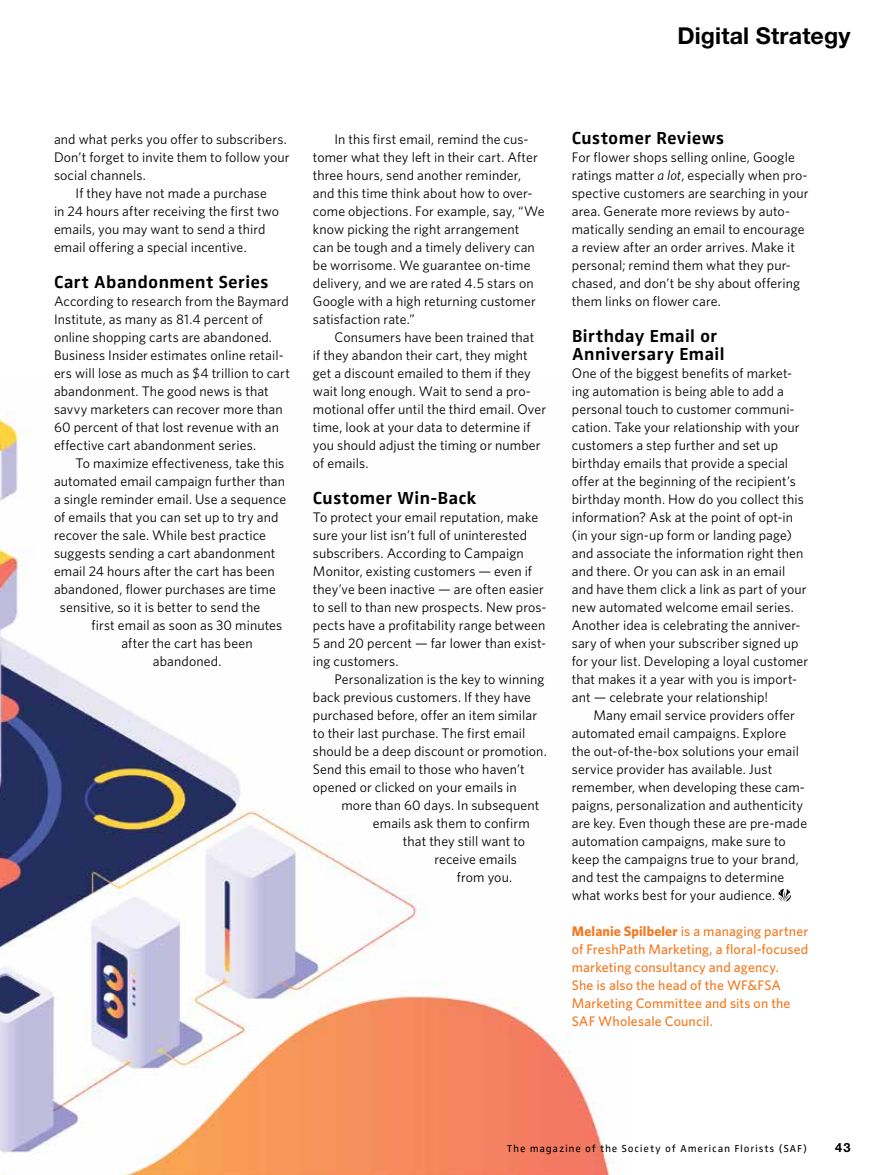
<style>
.page{position:relative;width:891px;height:1175px;background:#fff}
.page>*{position:absolute;margin:0;border:0;box-sizing:border-box;transform-origin:0 0}
.t1{font:700 23.25px "Helvetica Neue LT Std";letter-spacing:.005em;color:#000}
.t2{font:700 18px/18px "Zwo Corr Pro";letter-spacing:-.005em;color:#000}
.t3{font:13.8px/18px "Whitney";letter-spacing:.005em;color:#000}
.t4{font:500 13.8px/18px "Whitney";letter-spacing:.01em;color:#f47920}
.t5{font:700 12.75px "Helvetica Neue LT Std";color:#000}
.t6{font:10.5px "Zwo Corr Pro";letter-spacing:.07em;color:#000}
.s1{font-style:italic}
.s2{font-weight:700}
</style>
<div class="page">
<img style="left:0;top:414px;width:610px;height:760px">
<svg style="left:778px;top:888px;width:13px;height:13px"></svg>
<h1 class="t1" style="left:677px;top:21px;width:175px">Digital Strategy</h1>
<p class="t3" style="left:54px;top:130px;width:234px">and what perks you offer to subscribers.</p>
<p class="t3" style="left:54px;top:148px;width:237px">Don’t forget to invite them to follow your</p>
<p class="t3" style="left:54px;top:166px;width:93px">social channels.</p>
<p class="t3" style="left:76px;top:184px;width:193px">If they have not made a purchase</p>
<p class="t3" style="left:54px;top:202px;width:227px">in 24 hours after receiving the first two</p>
<p class="t3" style="left:54px;top:220px;width:213px">emails, you may want to send a third</p>
<p class="t3" style="left:54px;top:238px;width:194px">email offering a special incentive.</p>
<h2 class="t2" style="left:54px;top:271px;width:216px">Cart Abandonment Series</h2>
<p class="t3" style="left:54px;top:292px;width:238px">According to research from the Baymard Institute, as many as 81.4 percent of online shopping carts are abandoned.<br>Business Insider estimates online retail&shy;ers will lose as much as $4 trillion to cart abandonment. The good news is that savvy marketers can recover more than 60 percent of that lost revenue with an effective cart abandonment series.</p>
<p class="t3" style="left:76px;top:454px;width:210px">To maximize effectiveness, take this</p>
<p class="t3" style="left:54px;top:472px;width:233px">automated email campaign further than</p>
<p class="t3" style="left:54px;top:490px;width:234px">a single reminder email. Use a sequence</p>
<p class="t3" style="left:54px;top:508px;width:226px">of emails that you can set up to try and</p>
<p class="t3" style="left:54px;top:526px;width:214px">recover the sale. While best practice</p>
<p class="t3" style="left:54px;top:544px;width:223px">suggests sending a cart abandonment</p>
<p class="t3" style="left:54px;top:562px;width:222px">email 24 hours after the cart has been</p>
<p class="t3" style="left:54px;top:580px;width:223px">abandoned, flower purchases are time</p>
<p class="t3" style="left:60px;top:598px;width:202px">sensitive, so it is better to send the</p>
<p class="t3" style="left:91px;top:616px;width:192px">first email as soon as 30 minutes</p>
<p class="t3" style="left:121px;top:634px;width:133px">after the cart has been</p>
<p class="t3" style="left:153px;top:652px;width:70px">abandoned.</p>
<p class="t3" style="left:313px;top:130px;width:233px;text-indent:22px">In this first email, remind the cus&shy;tomer what they left in their cart. After three hours, send another reminder, and this time think about how to over&shy;come objections. For example, say, “We know picking the right arrangement<br>can be tough and a timely delivery can be worrisome. We guarantee on-time delivery, and we are rated 4.5 stars on Google with a high returning customer satisfaction rate.”</p>
<p class="t3" style="left:313px;top:328px;width:235px;text-indent:22px">Consumers have been trained that<br>if they abandon their cart, they might get a discount emailed to them if they wait long enough. Wait to send a pro&shy;motional offer until the third email. Over time, look at your data to determine if you should adjust the timing or number of emails.</p>
<h2 class="t2" style="left:313px;top:487px;width:165px">Customer Win-Back</h2>
<p class="t3" style="left:313px;top:508px;width:235px">To protect your email reputation, make sure your list isn’t full of uninterested subscribers. According to Campaign Monitor, existing customers — even if they’ve been inactive — are often easier to sell to than new prospects. New pros&shy;pects have a profitability range between 5 and 20 percent — far lower than exist&shy;ing customers.</p>
<p class="t3" style="left:313px;top:670px;width:235px;text-indent:22px">Personalization is the key to winning back previous customers. If they have purchased before, offer an item similar to their last purchase. The first email should be a deep discount or promotion.<br>Send this email to those who haven’t opened or clicked on your emails in</p>
<p class="t3" style="left:341px;top:796px;width:199px">more than 60 days. In subsequent</p>
<p class="t3" style="left:373px;top:814px;width:158px">emails ask them to confirm</p>
<p class="t3" style="left:403px;top:832px;width:124px">that they still want to</p>
<p class="t3" style="left:434px;top:850px;width:84px">receive emails</p>
<p class="t3" style="left:457px;top:868px;width:57px">from you.</p>
<h2 class="t2" style="left:572px;top:127px;width:154px">Customer Reviews</h2>
<p class="t3" style="left:572px;top:148px;width:238px">For flower shops selling online, Google ratings matter <span class="s1">a lot</span>, especially when pro&shy;spective customers are searching in your area. Generate more reviews by auto&shy;matically sending an email to encourage a review after an order arrives. Make it personal; remind them what they pur&shy;chased, and don’t be shy about offering them links on flower care.</p>
<h2 class="t2" style="left:572px;top:325px;width:155px">Birthday Email or<br>Anniversary Email</h2>
<p class="t3" style="left:572px;top:364px;width:238px">One of the biggest benefits of market&shy;ing automation is being able to add a personal touch to customer communi&shy;cation. Take your relationship with your customers a step further and set up birthday emails that provide a special offer at the beginning of the recipient’s birthday month. How do you collect this information? Ask at the point of opt-in (in your sign-up form or landing page) and associate the information right then and there. Or you can ask in an email and have them click a link as part of your new automated welcome email series.<br>Another idea is celebrating the anniver&shy;sary of when your subscriber signed up for your list. Developing a loyal customer that makes it a year with you is import&shy;ant — celebrate your relationship!</p>
<p class="t3" style="left:572px;top:706px;width:237px;text-indent:22px">Many email service providers offer automated email campaigns. Explore the out-of-the-box solutions your email service provider has available. Just remember, when developing these cam&shy;paigns, personalization and authenticity are key. Even though these are pre-made automation campaigns, make sure to keep the campaigns true to your brand, and test the campaigns to determine what works best for your audience.</p>
<p class="t4" style="left:572px;top:922px;width:238px"><span class="s2">Melanie Spilbeler</span> is a managing partner of FreshPath Marketing, a floral-focused marketing consultancy and agency.<br>She is also the head of the WF&amp;FSA Marketing Committee and sits on the SAF Wholesale Council.</p>
<p class="t6" style="left:507px;top:1141px;width:302px">The magazine of the Society of American Florists (SAF)</p>
<p class="t5" style="left:835px;top:1140px;width:17px">43</p>
</div>
